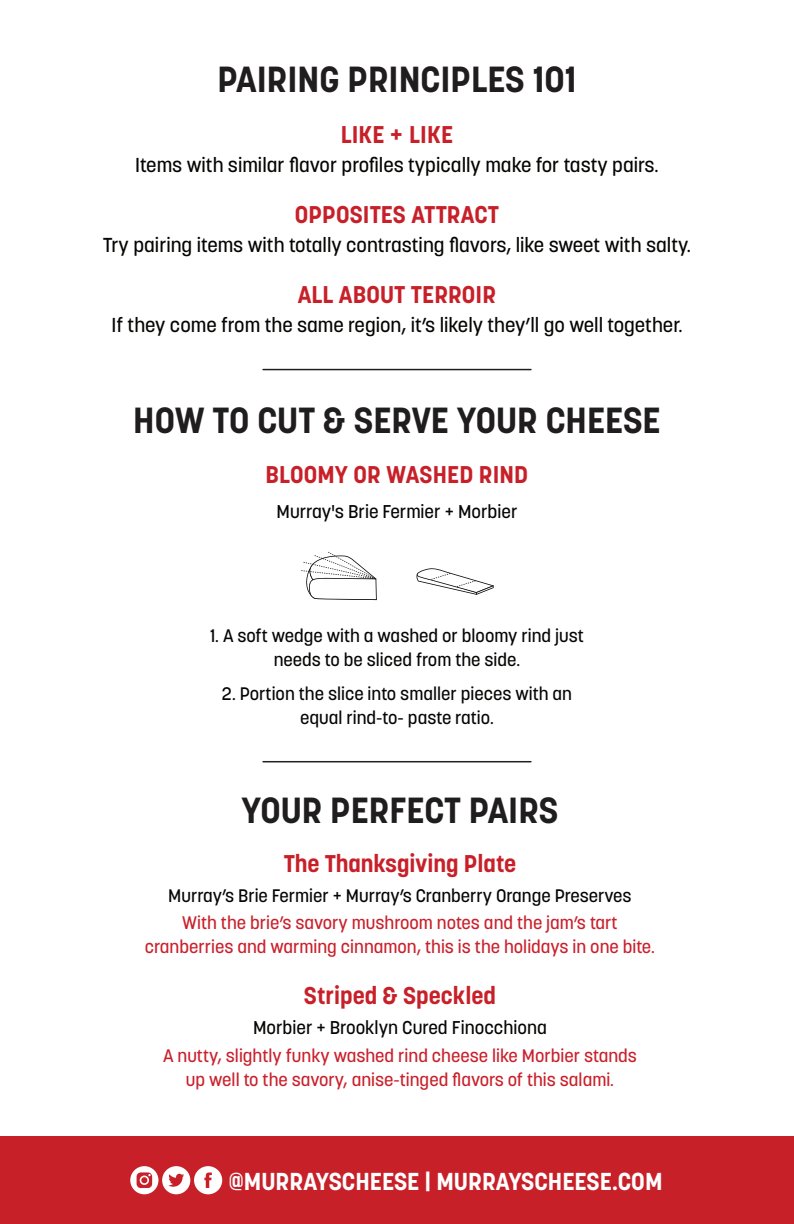
<style>
.page{position:relative;width:794px;height:1224px;background:#fff}
.page>*{position:absolute;margin:0;border:0;box-sizing:border-box;transform-origin:0 0}
.t1{font:700 36px "Korolev";color:#201d1e}
.t2{font:700 24.2px "Korolev";color:#fff}
.t3{font:700 24px "Korolev";letter-spacing:.005em;color:#c82029}
.t4{font:500 20px "Korolev";color:#050504}
.t5{font:500 18.4px "Korolev";color:#050504}
.t6{font:500 18px/24px "Korolev";color:#c9202b;text-align:center}
.t7{font:500 18px/24px "Korolev";color:#050504;text-align:center}
</style>
<div class="page">
<div style="left:0;top:1136px;width:794px;height:88px;background:#c82029"></div>
<div style="left:130px;top:1166px;width:28px;height:28px;background:#fff;border-radius:50%"></div>
<div style="left:162px;top:1166px;width:28px;height:28px;background:#fff;border-radius:50%"></div>
<div style="left:194px;top:1166px;width:28px;height:28px;background:#fff;border-radius:50%"></div>
<svg style="left:136px;top:1172px;width:16px;height:16px"></svg>
<svg style="left:168px;top:1174px;width:16px;height:13px"></svg>
<svg style="left:204px;top:1173px;width:8px;height:15px"></svg>
<hr style="left:263px;top:761px;width:268px;height:1px;background:#211e1e">
<hr style="left:263px;top:369px;width:268px;height:1px;background:#211e1e">
<svg style="left:301px;top:552px;width:76px;height:48px"></svg>
<svg style="left:416px;top:568px;width:77px;height:27px"></svg>
<h1 class="t1" style="left:217px;top:57px;width:360px">PAIRING PRINCIPLES 101</h1>
<h3 class="t3" style="left:341px;top:119px;width:114px">LIKE + LIKE</h3>
<p class="t4" style="left:135px;top:152px;width:525px">Items with similar flavor profiles typically make for tasty pairs.</p>
<h3 class="t3" style="left:295px;top:199px;width:206px">OPPOSITES ATTRACT</h3>
<p class="t4" style="left:103px;top:232px;width:589px">Try pairing items with totally contrasting flavors, like sweet with salty.</p>
<h3 class="t3" style="left:298px;top:280px;width:200px">ALL ABOUT TERROIR</h3>
<p class="t4" style="left:111px;top:313px;width:572px">If they come from the same region, it’s likely they’ll go well together.</p>
<h1 class="t1" style="left:133px;top:398px;width:529px">HOW TO CUT &amp; SERVE YOUR CHEESE</h1>
<h3 class="t3" style="left:265px;top:459px;width:264px">BLOOMY OR WASHED RIND</h3>
<p class="t5" style="left:276px;top:500px;width:242px">Murray's Brie Fermier + Morbier</p>
<p class="t7" style="left:210px;top:624px;width:375px">1. A soft wedge with a washed or bloomy rind just needs to be sliced from the side.</p>
<p class="t7" style="left:222px;top:682px;width:352px">2. Portion the slice into smaller pieces with an equal rind-to- paste ratio.</p>
<h1 class="t1" style="left:241px;top:787px;width:318px">YOUR PERFECT PAIRS</h1>
<h3 class="t3" style="left:284px;top:848px;width:234px">The Thanksgiving Plate</h3>
<p class="t6" style="left:145px;top:911px;width:511px">With the brie’s savory mushroom notes and the jam’s tart cranberries and warming cinnamon, this is the holidays in one bite.</p>
<p class="t7" style="left:168px;top:884px;width:465px">Murray’s Brie Fermier + Murray’s Cranberry Orange Preserves</p>
<h3 class="t3" style="left:304px;top:980px;width:193px">Striped &amp; Speckled</h3>
<p class="t5" style="left:253px;top:1016px;width:295px">Morbier + Brooklyn Cured Finocchiona</p>
<p class="t6" style="left:163px;top:1044px;width:475px">A nutty, slightly funky washed rind cheese like Morbier stands up well to the savory, anise-tinged flavors of this salami.</p>
<h2 class="t2" style="left:228px;top:1166px;width:435px">@MURRAYSCHEESE | MURRAYSCHEESE.COM</h2>
</div>
